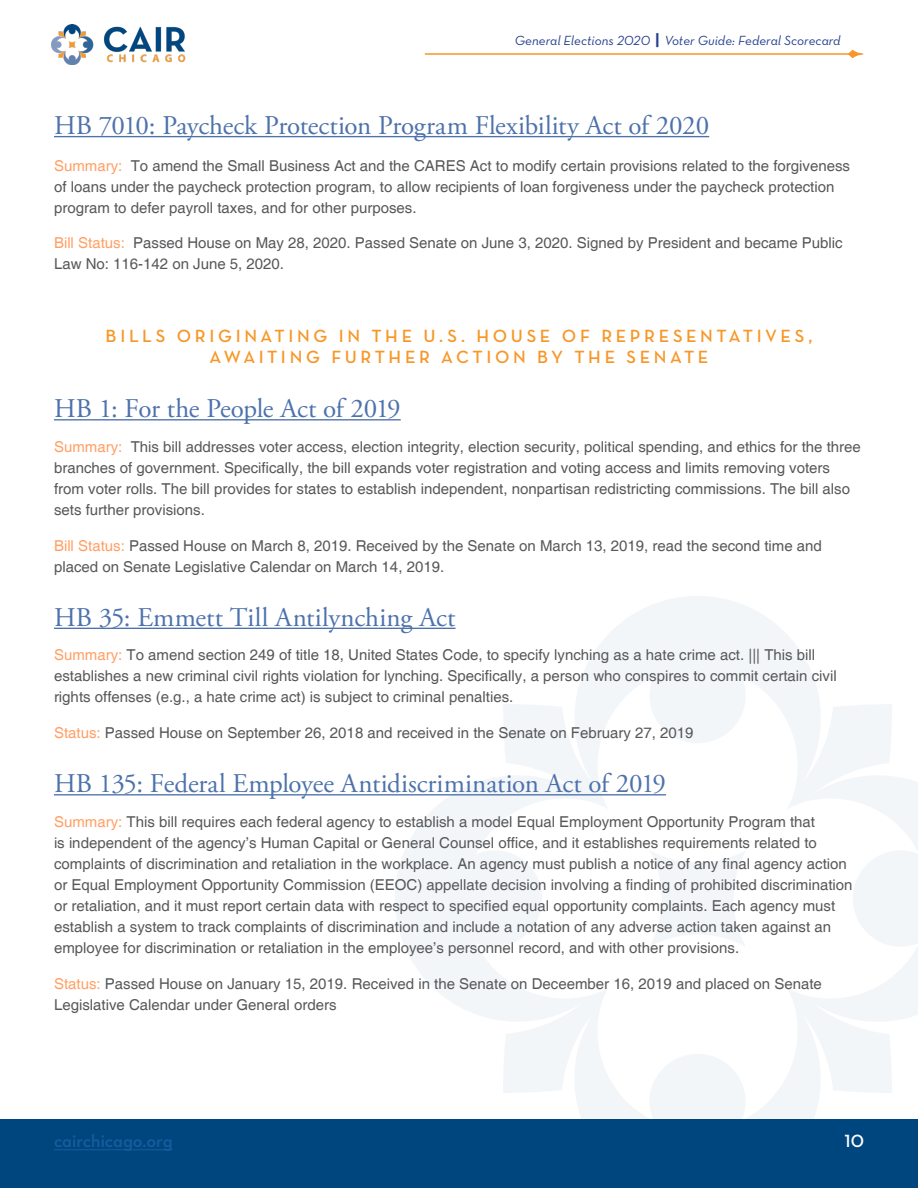
<style>
.page{position:relative;width:918px;height:1188px;background:#fff}
.page>*{position:absolute;margin:0;border:0;box-sizing:border-box;transform-origin:0 0}
.Paragraph_Style_1{font:27px "Adobe Garamond Pro";color:#4d72ac}
.Body{font:18px/21.6px "Neutra Text Demi Alt";letter-spacing:.2em;color:#f79727;text-align:center}
.t1{font:18px "Neutra Text Demi Alt";color:#175d9e}
.t2{font:18px "Neutra Text Demi Alt";color:#fff}
.Body-2{font:15px/21px "Helvetica";color:#57585a}
.Paragraph_Style_1-2{font:15px/21px "Helvetica";color:#57585a}
.t3{font:13.5px "Neutra Text Book Italic Alt";color:#253f8e}
.s1{font-family:"Neutra Text";font-weight:700;font-size:16.5px}
.s2{color:#ffa065}
</style>
<div class="page">
<div style="left:0;top:1119px;width:918px;height:69px;background:#00467e"></div>
<hr style="left:54px;top:1149px;width:119px;height:1px;background:#175d9e">
<img style="left:52px;top:24px;width:134px;height:40px">
<hr style="left:425px;top:53px;width:426px;height:2px;background:#f79727">
<svg style="left:848px;top:50px;width:16px;height:8px"></svg>
<svg style="left:576px;top:596px;width:244px;height:200px;fill:#f3f6f8"></svg>
<svg style="left:395px;top:777px;width:147px;height:243px;fill:#f3f6f8"></svg>
<svg style="left:503px;top:704px;width:106px;height:106px"></svg>
<svg style="left:576px;top:1054px;width:243px;height:65px;fill:#f3f6f8"></svg>
<svg style="left:503px;top:987px;width:106px;height:106px"></svg>
<svg style="left:786px;top:704px;width:132px;height:389px"></svg>
<div style="left:649px;top:850px;width:98px;height:97px;background:#f3f6f8"></div>
<hr style="left:54px;top:136px;width:655px;height:1px;background:#4d72ac">
<hr style="left:54px;top:419px;width:347px;height:1px;background:#4d72ac">
<hr style="left:54px;top:628px;width:402px;height:1px;background:#4d72ac">
<hr style="left:54px;top:794px;width:612px;height:1px;background:#4d72ac">
<p class="t3" style="left:515px;top:33px;width:327px">General Elections 2020 <span class="s1">|</span> Voter Guide: Federal Scorecard</p>
<p class="Paragraph_Style_1" style="left:54px;top:109px;width:657px">HB 7010: Paycheck Protection Program Flexibility Act of 2020</p>
<p class="Paragraph_Style_1-2" style="left:54px;top:156px;width:798px"><span class="s2">Summary:</span> To amend the Small Business Act and the CARES Act to modify certain provisions related to the forgiveness of loans under the paycheck protection program, to allow recipients of loan forgiveness under the paycheck protection program to defer payroll taxes, and for other purposes.</p>
<p class="Body-2" style="left:54px;top:233px;width:790px"><span class="s2">Bill Status:</span> Passed House on May 28, 2020. Passed Senate on June 3, 2020. Signed by President and became Public<br>Law No: 116-142 on June 5, 2020.</p>
<p class="Body" style="left:106px;top:324px;width:708px">BILLS ORIGINATING IN THE U.S. HOUSE OF REPRESENTATIVES,<br>AWAITING FURTHER ACTION BY THE SENATE</p>
<p class="Paragraph_Style_1" style="left:54px;top:392px;width:348px">HB 1: For the People Act of 2019</p>
<p class="Body-2" style="left:54px;top:436px;width:808px"><span class="s2">Summary:</span> This bill addresses voter access, election integrity, election security, political spending, and ethics for the three branches of government. Specifically, the bill expands voter registration and voting access and limits removing voters from voter rolls. The bill provides for states to establish independent, nonpartisan redistricting commissions. The bill also sets further provisions.</p>
<p class="Body-2" style="left:54px;top:535px;width:769px"><span class="s2">Bill Status:</span> Passed House on March 8, 2019. Received by the Senate on March 13, 2019, read the second time and placed on Senate Legislative Calendar on March 14, 2019.</p>
<p class="Paragraph_Style_1" style="left:54px;top:601px;width:403px">HB 35: Emmett Till Antilynching Act</p>
<p class="Body-2" style="left:54px;top:645px;width:784px"><span class="s2">Summary:</span> To amend section 249 of title 18, United States Code, to specify lynching as a hate crime act. ||| This bill establishes a new criminal civil rights violation for lynching. Specifically, a person who conspires to commit certain civil rights offenses (e.g., a hate crime act) is subject to criminal penalties.</p>
<p class="Body-2" style="left:54px;top:723px;width:641px"><span class="s2">Status:</span> Passed House on September 26, 2018 and received in the Senate on February 27, 2019</p>
<p class="Paragraph_Style_1" style="left:54px;top:767px;width:614px">HB 135: Federal Employee Antidiscrimination Act of 2019</p>
<p class="Body-2" style="left:54px;top:811px;width:800px"><span class="s2">Summary:</span> This bill requires each federal agency to establish a model Equal Employment Opportunity Program that<br>is independent of the agency’s Human Capital or General Counsel office, and it establishes requirements related to complaints of discrimination and retaliation in the workplace. An agency must publish a notice of any final agency action or Equal Employment Opportunity Commission (EEOC) appellate decision involving a finding of prohibited discrimination or retaliation, and it must report certain data with respect to specified equal opportunity complaints. Each agency must establish a system to track complaints of discrimination and include a notation of any adverse action taken against an employee for discrimination or retaliation in the employee’s personnel record, and with other provisions.</p>
<p class="Body-2" style="left:54px;top:973px;width:769px"><span class="s2">Status:</span> Passed House on January 15, 2019. Received in the Senate on Deceember 16, 2019 and placed on Senate<br>Legislative Calendar under General orders</p>
<p class="t1" style="left:54px;top:1130px;width:120px">cairchicago.org</p>
<p class="t2" style="left:845px;top:1130px;width:21px">10</p>
</div>
